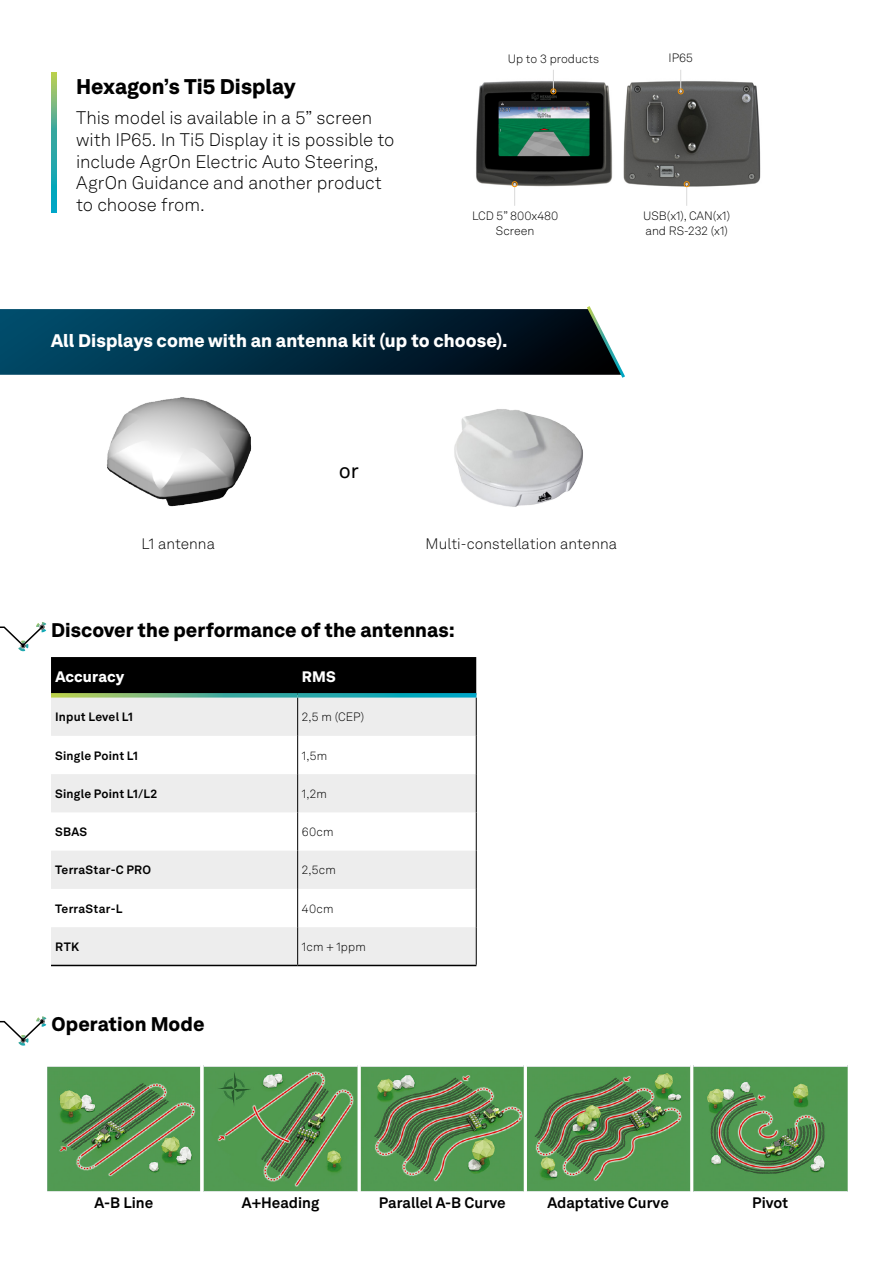
<style>
.page{position:relative;width:893px;height:1263px;background:#fff}
.page>*{position:absolute;margin:0;border:0;box-sizing:border-box;transform-origin:0 0}
.t1{font:900 21px "Hexagon Akkurat";color:#000}
.t2{font:21px "Hexagon Akkurat";color:#000}
.t3{font:900 19.5px "Hexagon Akkurat";color:#000}
.t4{font:300 18px/21.6px "Hexagon Akkurat";letter-spacing:-.005em;color:#000}
.t5{font:900 18px "Hexagon Akkurat";letter-spacing:.005em;color:#fff}
.t6{font:700 15px "Hexagon Akkurat";color:#000}
.t7{font:300 15px "Hexagon Akkurat";letter-spacing:.005em;color:#000}
.t8{font:900 15px "Hexagon Akkurat";letter-spacing:.01em;color:#fff}
.t9{font:300 12px/14.4px "Hexagon Akkurat";color:#000;text-align:center}
.t10{font:700 12px "Hexagon Akkurat";letter-spacing:.015em;color:#000}
</style>
<div class="page">
<img style="left:47px;top:1066px;width:801px;height:125px">
<svg style="left:0;top:1016px;width:46px;height:29px"></svg>
<svg style="left:0;top:622px;width:46px;height:29px"></svg>
<img style="left:454px;top:409px;width:129px;height:98px">
<img style="left:106px;top:397px;width:145px;height:110px">
<svg style="left:51px;top:72px;width:5px;height:140px"></svg>
<img style="left:476px;top:81px;width:285px;height:106px">
<svg style="left:512px;top:181px;width:5px;height:25px"></svg>
<svg style="left:684px;top:181px;width:6px;height:25px"></svg>
<svg style="left:678px;top:70px;width:6px;height:24px"></svg>
<svg style="left:550px;top:70px;width:6px;height:24px"></svg>
<svg style="left:0;top:306px;width:625px;height:72px;background:#1d4154"></svg>
<div style="left:51px;top:657px;width:425px;height:36px;background:#000"></div>
<svg style="left:51px;top:697px;width:425px;height:268px;fill:#ededed"></svg>
<hr style="left:51px;top:965px;width:247px;height:1px;background:#000">
<hr style="left:298px;top:965px;width:178px;height:1px;background:#000">
<hr style="left:297px;top:697px;width:1px;height:39px;background:#000">
<hr style="left:476px;top:697px;width:1px;height:39px;background:#000">
<hr style="left:297px;top:736px;width:1px;height:38px;background:#000">
<hr style="left:476px;top:736px;width:1px;height:38px;background:#000">
<hr style="left:297px;top:774px;width:1px;height:38px;background:#000">
<hr style="left:476px;top:774px;width:1px;height:38px;background:#000">
<hr style="left:297px;top:812px;width:1px;height:39px;background:#000">
<hr style="left:476px;top:812px;width:1px;height:39px;background:#000">
<hr style="left:297px;top:851px;width:1px;height:38px;background:#000">
<hr style="left:476px;top:851px;width:1px;height:38px;background:#000">
<hr style="left:297px;top:889px;width:1px;height:38px;background:#000">
<hr style="left:476px;top:889px;width:1px;height:38px;background:#000">
<hr style="left:297px;top:927px;width:1px;height:38px;background:#000">
<hr style="left:476px;top:927px;width:1px;height:38px;background:#000">
<svg style="left:51px;top:693px;width:247px;height:4px"></svg>
<svg style="left:298px;top:693px;width:178px;height:4px"></svg>
<p class="t1" style="left:76px;top:70px;width:221px">Hexagon’s Ti5 Display</p>
<p class="t4" style="left:76px;top:107px;width:320px">This model is available in a 5” screen with IP65. In Ti5 Display it is possible to include AgrOn Electric Auto Steering, AgrOn Guidance and another product to choose from.</p>
<p class="t9" style="left:508px;top:52px;width:93px">Up to 3 products</p>
<p class="t9" style="left:472px;top:208px;width:88px">LCD 5” 800x480<br>Screen</p>
<p class="t5" style="left:51px;top:326px;width:458px">All Displays come with an antenna kit (up to choose).</p>
<p class="t9" style="left:668px;top:51px;width:26px">IP65</p>
<p class="t9" style="left:643px;top:208px;width:88px;text-align:left">USB(x1), CAN(x1) and RS-232 (x1)</p>
<p class="t2" style="left:339px;top:455px;width:22px">or</p>
<p class="t7" style="left:142px;top:533px;width:75px">L1 antenna</p>
<p class="t7" style="left:426px;top:533px;width:193px">Multi-constellation antenna</p>
<p class="t3" style="left:51px;top:614px;width:405px">Discover the performance of the antennas:</p>
<p class="t8" style="left:55px;top:665px;width:70px">Accuracy</p>
<p class="t8" style="left:302px;top:665px;width:35px">RMS</p>
<p class="t10" style="left:55px;top:708px;width:79px">Input Level L1</p>
<p class="t9" style="left:302px;top:709px;width:64px">2,5 m (CEP)</p>
<p class="t10" style="left:55px;top:746px;width:84px">Single Point L1</p>
<p class="t9" style="left:302px;top:748px;width:27px">1,5m</p>
<p class="t10" style="left:55px;top:784px;width:103px">Single Point L1/L2</p>
<p class="t9" style="left:302px;top:786px;width:26px">1,2m</p>
<p class="t10" style="left:55px;top:822px;width:33px">SBAS</p>
<p class="t9" style="left:302px;top:824px;width:33px">60cm</p>
<p class="t10" style="left:55px;top:861px;width:97px">TerraStar-C PRO</p>
<p class="t9" style="left:302px;top:863px;width:36px">2,5cm</p>
<p class="t10" style="left:55px;top:899px;width:69px">TerraStar-L</p>
<p class="t9" style="left:302px;top:901px;width:33px">40cm</p>
<p class="t10" style="left:55px;top:937px;width:25px">RTK</p>
<p class="t9" style="left:302px;top:939px;width:66px">1cm + 1ppm</p>
<p class="t3" style="left:52px;top:1009px;width:154px">Operation Mode</p>
<p class="t6" style="left:95px;top:1191px;width:60px">A-B Line</p>
<p class="t6" style="left:242px;top:1191px;width:79px">A+Heading</p>
<p class="t6" style="left:379px;top:1191px;width:128px">Parallel A-B Curve</p>
<p class="t6" style="left:547px;top:1191px;width:123px">Adaptative Curve</p>
<p class="t6" style="left:752px;top:1191px;width:38px">Pivot</p>
</div>
